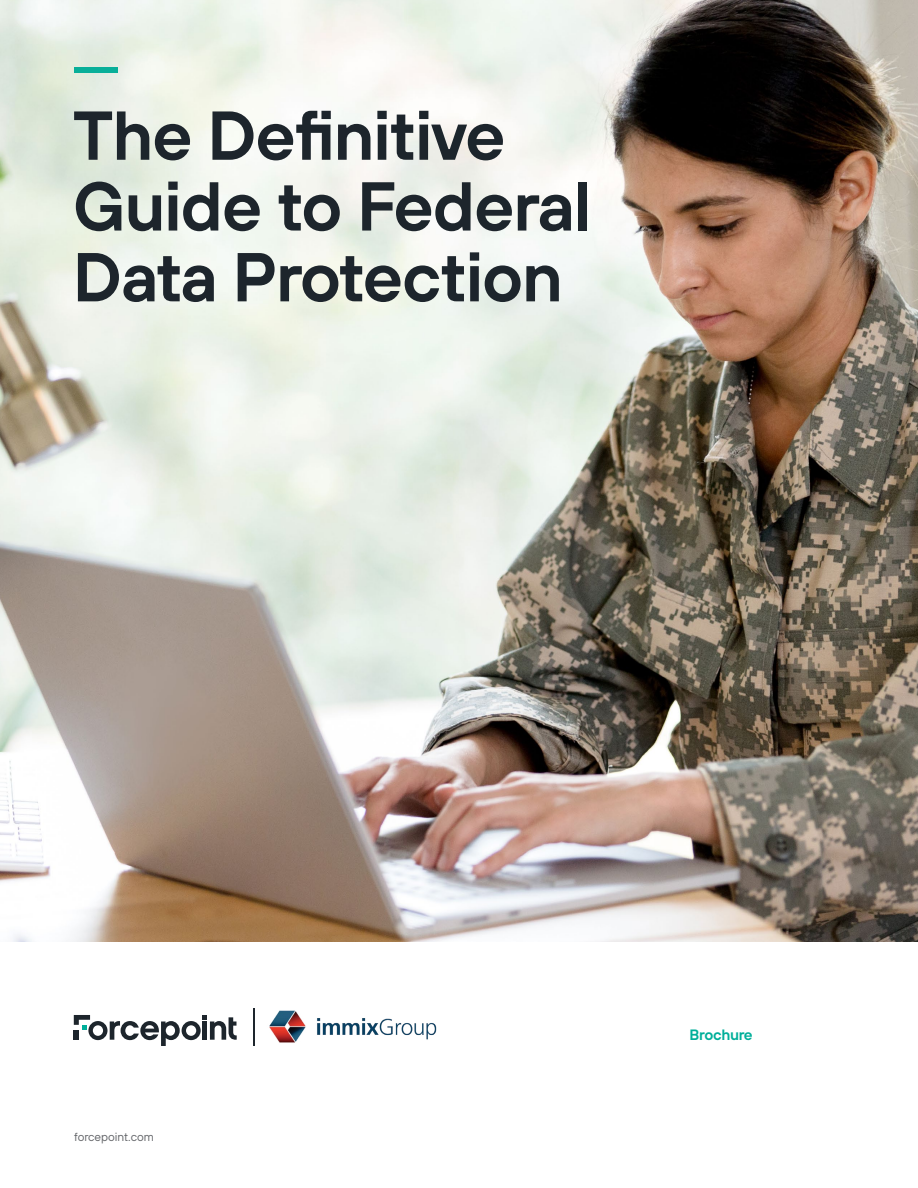
<style>
.page{position:relative;width:918px;height:1188px;background:#fff}
.page>*{position:absolute;margin:0;border:0;box-sizing:border-box;transform-origin:0 0}
.t1{font:600 69px/70.8px "TT Hoves";letter-spacing:-.02em;color:#1d252c}
.t2{font:600 15px "TT Hoves";letter-spacing:-.02em;color:#00af9a}
.t3{font:12px "TT Hoves";color:#636569}
</style>
<div class="page">
<img style="left:0;top:0;width:918px;height:942px">
<div style="left:74px;top:68px;width:43px;height:5px;background:#08af99"></div>
<img style="left:253px;top:1008px;width:184px;height:38px">
<hr style="left:253px;top:1009px;width:1px;height:37px;background:#1d252c">
<svg style="left:74px;top:1015px;width:163px;height:31px"></svg>
<p class="t1" style="left:73px;top:98px;width:521px">The Definitive<br>Guide to Federal<br>Data Protection</p>
<p class="t3" style="left:74px;top:1129px;width:81px">forcepoint.com</p>
<p class="t2" style="left:690px;top:1025px;width:65px">Brochure</p>
</div>
